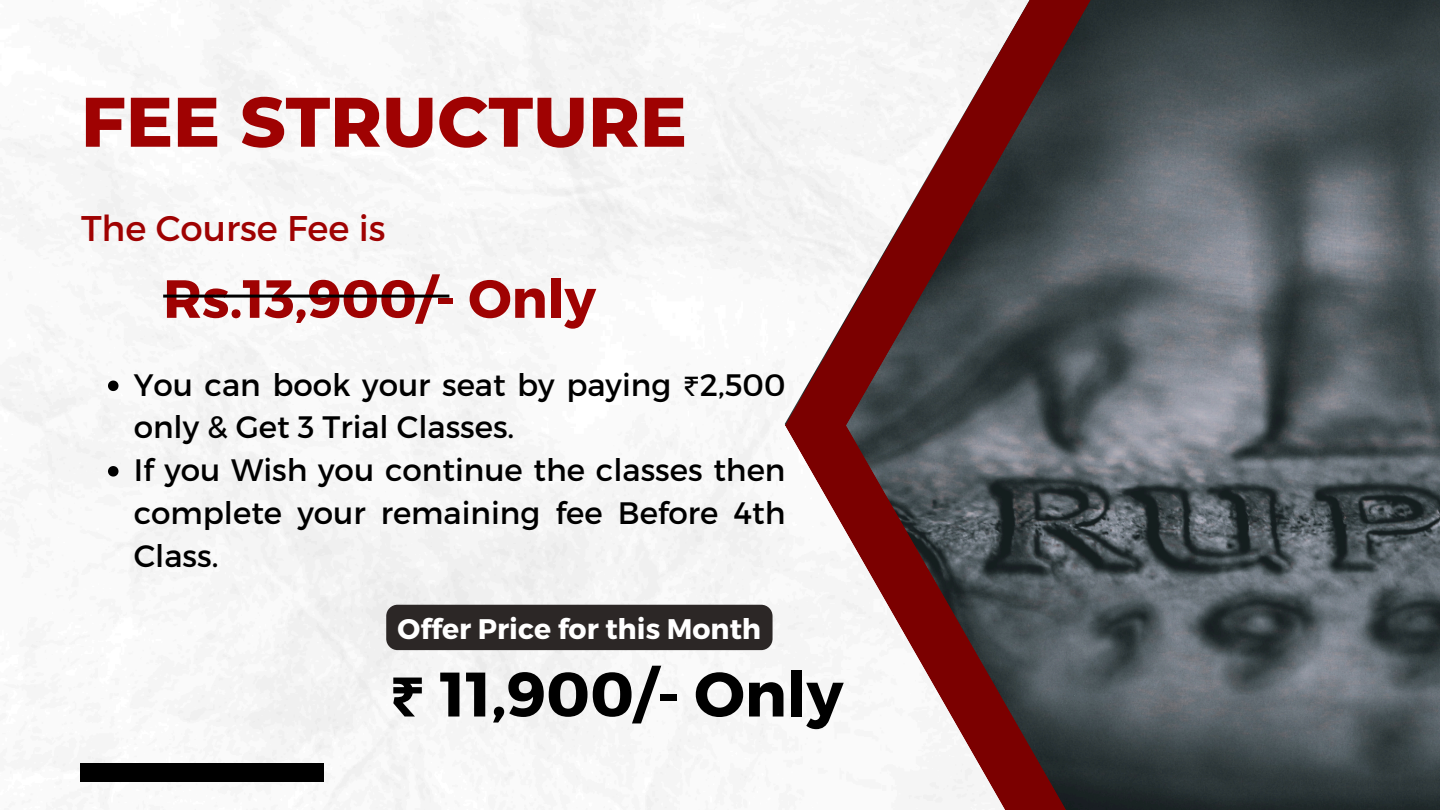
<style>
.page{position:relative;width:1440px;height:810px;background:#fff}
.page>*{position:absolute;margin:0;border:0;box-sizing:border-box;transform-origin:0 0}
.t1{font:800 70px "Montserrat";color:#9f0202}
.t2{font:700 62.7px "Montserrat";color:#000}
.t3{font:700 53.7px "Montserrat";color:#9f0202}
.t4{font:35.7px "Montserrat";color:#9f0202}
.t5{font:31px/42.8px "Montserrat";color:#000}
.t6{font:700 28.3px "Montserrat";color:#fff}
.s1{font-family:"Noto Sans Gurmukhi"}
</style>
<div class="page">
<div style="left:0;top:0;width:785px;height:810px;background:#f6f6f6"></div>
<img style="left:1118px;top:0;width:322px;height:810px">
<svg style="left:785px;top:400px;width:347px;height:410px"></svg>
<svg style="left:785px;top:0;width:333px;height:452px"></svg>
<div style="left:80px;top:764px;width:243px;height:18px;background:#000"></div>
<svg style="left:108px;top:381px;width:10px;height:10px"></svg>
<svg style="left:108px;top:466px;width:10px;height:11px"></svg>
<div style="left:386px;top:605px;width:387px;height:45px;background:#2c2726;border-radius:11px"></div>
<hr style="left:163px;top:295px;width:286px;height:3px;background:#000">
<h4 class="t1" style="left:81px;top:79px;width:607px">FEE STRUCTURE</h4>
<h1 class="t4" style="left:81px;top:205px;width:306px">The Course Fee is</h1>
<p class="t3" style="left:163px;top:264px;width:434px">Rs.13,900/- Only</p>
<h3 class="t5" style="left:134px;top:362px;width:653px">You can book your seat by paying <span class="s1">₹</span>2,500 only &amp; Get 3 Trial Classes.</h3>
<p class="t5" style="left:134px;top:447px;width:653px;text-align:justify">If you Wish you continue the classes then complete your remaining fee Before 4th Class.</p>
<h5 class="t6" style="left:398px;top:610px;width:365px">Offer Price for this Month</h5>
<p class="t2" style="left:390px;top:653px;width:455px"><span class="s1">₹</span> 11,900/- Only</p>
</div>
